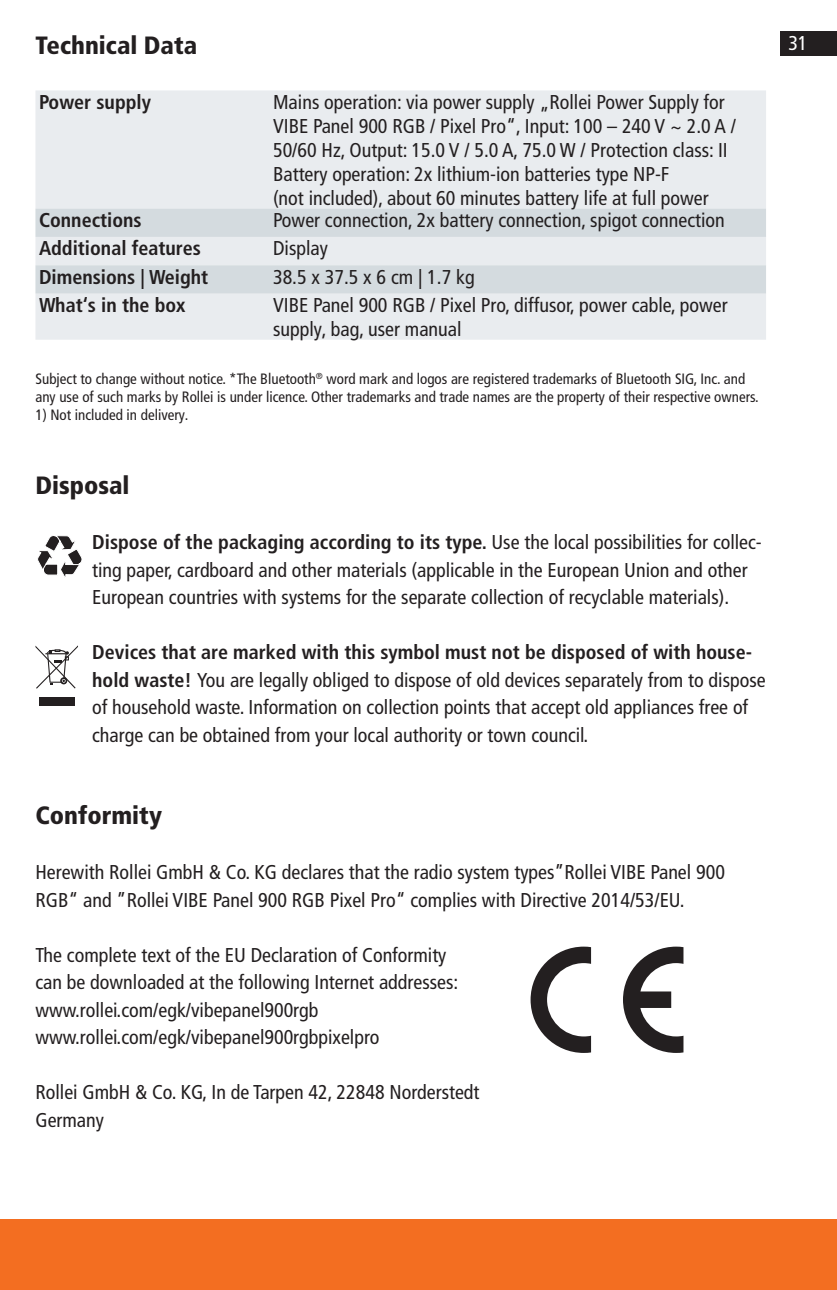
<style>
.page{position:relative;width:837px;height:1290px;background:#fff}
.page>*{position:absolute;margin:0;border:0;box-sizing:border-box;transform-origin:0 0}
.t1{font:900 condensed 25px "Frutiger LT Pro";color:#231f20}
.t2{font:condensed 20px/27.5px "Frutiger LT Pro";color:#231f20}
.t3{font:700 condensed 20px "Frutiger LT Pro";color:#231f20}
.t4{font:condensed 20px "Frutiger LT Pro";color:#fff}
.t5{font:condensed 15px/18px "Frutiger LT Pro";color:#231f20}
.s1{font-weight:700}
</style>
<div class="page">
<div style="left:0;top:1219px;width:836px;height:71px;background:#f36e21"></div>
<div style="left:780px;top:31px;width:56px;height:24px;background:#231f20"></div>
<div style="left:35px;top:90px;width:730px;height:250px;background:#e9ecef"></div>
<svg style="left:35px;top:209px;width:730px;height:85px;background:#dbe0e4"></svg>
<svg style="left:37px;top:535px;width:45px;height:42px"></svg>
<svg style="left:530px;top:946px;width:61px;height:107px"></svg>
<svg style="left:623px;top:946px;width:60px;height:107px"></svg>
<div style="left:39px;top:697px;width:35px;height:9px;background:#231f20"></div>
<svg style="left:35px;top:645px;width:43px;height:44px"></svg>
<p class="t1" style="left:35px;top:30px;width:163px">Technical Data</p>
<p class="t4" style="left:788px;top:31px;width:21px">31</p>
<p class="t3" style="left:39px;top:90px;width:113px">Power supply</p>
<p class="t2" style="left:273px;top:90px;width:464px;line-height:24px">Mains operation: via power supply „Rollei Power Supply for<br>VIBE Panel 900 RGB / Pixel Pro“, Input: 100 – 240 V ~ 2.0 A /<br>50/60 Hz, Output: 15.0 V / 5.0 A, 75.0 W / Protection class: II</p>
<p class="t2" style="left:273px;top:162px;width:437px;line-height:24px">Battery operation: 2x lithium-ion batteries type NP-F<br>(not included), about 60 minutes battery life at full power</p>
<p class="t3" style="left:39px;top:208px;width:104px">Connections</p>
<p class="t2" style="left:273px;top:207px;width:453px">Power connection, 2x battery connection, spigot connection</p>
<p class="t3" style="left:39px;top:237px;width:163px">Additional features</p>
<p class="t2" style="left:273px;top:235px;width:56px">Display</p>
<p class="t3" style="left:39px;top:265px;width:171px">Dimensions | Weight</p>
<p class="t2" style="left:273px;top:263px;width:203px">38.5 x 37.5 x 6 cm | 1.7 kg</p>
<p class="t3" style="left:39px;top:293px;width:148px">What‘s in the box</p>
<p class="t2" style="left:273px;top:293px;width:456px;line-height:24px">VIBE Panel 900 RGB / Pixel Pro, diffusor, power cable, power supply, bag, user manual</p>
<p class="t5" style="left:35px;top:370px;width:722px">Subject to change without notice. *The Bluetooth<sup>®</sup> word mark and logos are registered trademarks of Bluetooth SIG, Inc. and any use of such marks by Rollei is under licence. Other trademarks and trade names are the property of their respective owners.</p>
<p class="t5" style="left:35px;top:406px;width:152px">1) Not included in delivery.</p>
<p class="t1" style="left:35px;top:470px;width:96px">Disposal</p>
<p class="t2" style="left:92px;top:529px;width:671px"><span class="s1">Dispose of the packaging according to its type.</span> Use the local possibilities for collec&shy;ting paper, cardboard and other materials (applicable in the European Union and other<br>European countries with systems for the separate collection of recyclable materials).</p>
<p class="t2" style="left:92px;top:639px;width:674px"><span class="s1">Devices that are marked with this symbol must not be disposed of with house&shy;hold waste!</span> You are legally obliged to dispose of old devices separately from to dispose of household waste. Information on collection points that accept old appliances free of charge can be obtained from your local authority or town council.</p>
<p class="t1" style="left:35px;top:800px;width:128px">Conformity</p>
<p class="t2" style="left:35px;top:859px;width:690px">Herewith Rollei GmbH &amp; Co. KG declares that the radio system types”Rollei VIBE Panel 900<br>RGB“ and ”Rollei VIBE Panel 900 RGB Pixel Pro“ complies with Directive 2014/53/EU.</p>
<p class="t2" style="left:35px;top:941px;width:412px">The complete text of the EU Declaration of Conformity</p>
<p class="t2" style="left:35px;top:969px;width:424px">can be downloaded at the following Internet addresses:</p>
<p class="t2" style="left:35px;top:996px;width:284px">www.rollei.com/egk/vibepanel900rgb</p>
<p class="t2" style="left:35px;top:1024px;width:345px">www.rollei.com/egk/vibepanel900rgbpixelpro</p>
<p class="t2" style="left:35px;top:1079px;width:445px">Rollei GmbH &amp; Co. KG, In de Tarpen 42, 22848 Norderstedt</p>
<p class="t2" style="left:35px;top:1106px;width:70px">Germany</p>
</div>
